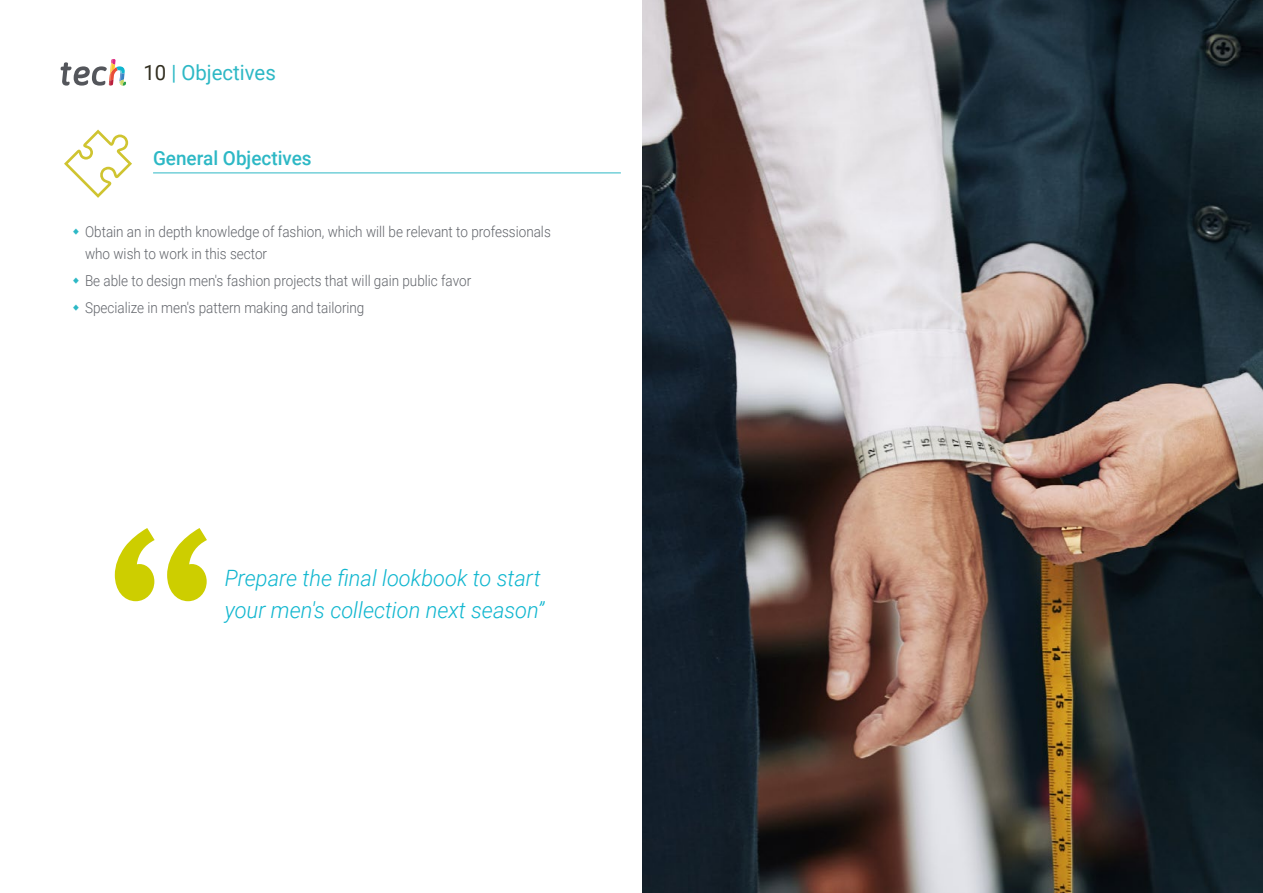
<style>
.page{position:relative;width:1263px;height:893px;background:#fff}
.page>*{position:absolute;margin:0;border:0;box-sizing:border-box;transform-origin:0 0}
.t1{font:italic 300 22.5px/31.5px "Roboto";color:#0fb6cf}
.t2{font:21px "Roboto";color:#2db8c5}
.t3{font:500 19.5px "Roboto";color:#2db8c5}
.t4{font:300 15px/22.5px "Roboto";color:#61646a;scale:.9 1}
.s1{color:#312e20}
</style>
<div class="page">
<hr style="left:153px;top:173px;width:468px;height:1px;background:#2db8c5">
<svg style="left:64px;top:130px;width:68px;height:68px"></svg>
<img style="left:642px;top:0;width:621px;height:893px">
<svg style="left:61px;top:59px;width:65px;height:27px"></svg>
<svg style="left:115px;top:528px;width:92px;height:73px"></svg>
<h2 class="t2" style="left:144px;top:57px;width:134px"><span class="s1">10</span> | Objectives</h2>
<h3 class="t3" style="left:153px;top:144px;width:160px">General Objectives</h3>
<p class="t4" style="left:85px;top:219px;width:519px">Obtain an in depth knowledge of fashion, which will be relevant to professionals who wish to work in this sector</p>
<p class="t4" style="left:85px;top:266px;width:431px;line-height:26.7px">Be able to design men's fashion projects that will gain public favor<br>Specialize in men's pattern making and tailoring</p>
<h1 class="t1" style="left:225px;top:562px;width:321px">Prepare the final lookbook to start your men's collection next season”</h1>
</div>
